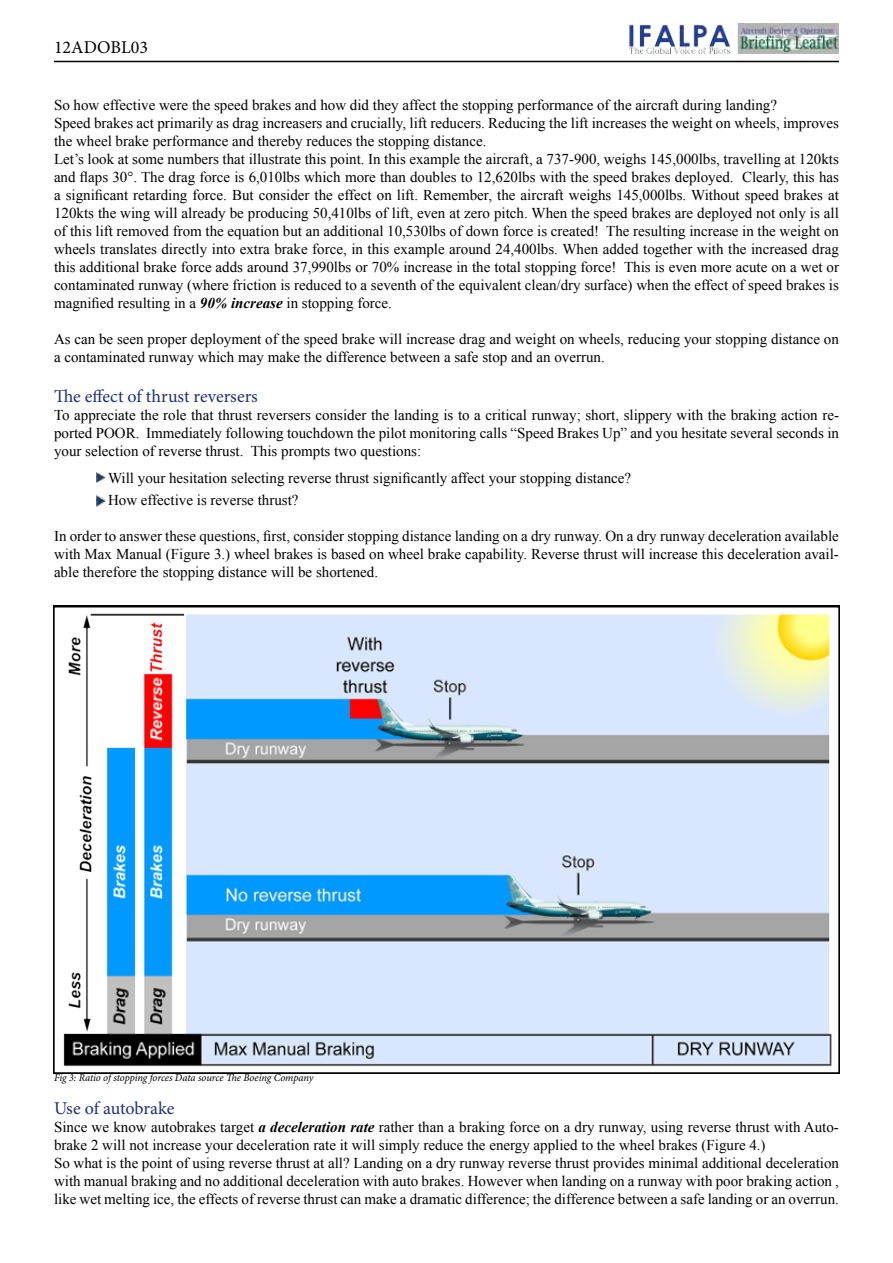
<style>
.page{position:relative;width:893px;height:1263px;background:#fff}
.page>*{position:absolute;margin:0;border:0;box-sizing:border-box;transform-origin:0 0}
.t1{font:18px "Minion Pro";letter-spacing:-.005em;color:#1c2f7e}
.t2{font:18px "Minion Pro";color:#000}
.t3{font:15px/18px "Times New Roman";color:#000}
.t4{font:italic 10.5px "Minion Pro";letter-spacing:-.01em;color:#000}
.s1{font-weight:700;font-style:italic}
</style>
<div class="page">
<hr style="left:54px;top:61px;width:785px;height:1px;background:#000">
<img style="left:629px;top:23px;width:210px;height:31px">
<svg style="left:96px;top:472px;width:9px;height:11px"></svg>
<svg style="left:96px;top:495px;width:9px;height:11px"></svg>
<img style="left:53px;top:606px;width:787px;height:468px">
<p class="t2" style="left:54px;top:36px;width:96px">12ADOBL03</p>
<p class="t3" style="left:54px;top:96px;width:786px">So how effective were the speed brakes and how did they affect the stopping performance of the aircraft during landing?<br>Speed brakes act primarily as drag increasers and crucially, lift reducers. Reducing the lift increases the weight on wheels, improves the wheel brake performance and thereby reduces the stopping distance.<br>Let’s look at some numbers that illustrate this point. In this example the aircraft, a 737-900, weighs 145,000lbs, travelling at 120kts and flaps 30°. The drag force is 6,010lbs which more than doubles to 12,620lbs with the speed brakes deployed. Clearly, this has a significant retarding force. But consider the effect on lift. Remember, the aircraft weighs 145,000lbs. Without speed brakes at 120kts the wing will already be producing 50,410lbs of lift, even at zero pitch. When the speed brakes are deployed not only is all of this lift removed from the equation but an additional 10,530lbs of down force is created! The resulting increase in the weight on wheels translates directly into extra brake force, in this example around 24,400lbs. When added together with the increased drag this additional brake force adds around 37,990lbs or 70% increase in the total stopping force! This is even more acute on a wet or contaminated runway (where friction is reduced to a seventh of the equivalent clean/dry surface) when the effect of speed brakes is magnified resulting in a <span class="s1">90% increase</span> in stopping force.</p>
<p class="t3" style="left:54px;top:330px;width:786px">As can be seen proper deployment of the speed brake will increase drag and weight on wheels, reducing your stopping distance on a contaminated runway which may make the difference between a safe stop and an overrun.</p>
<p class="t1" style="left:54px;top:384px;width:205px">The effect of thrust reversers</p>
<p class="t3" style="left:54px;top:405px;width:786px;text-align:justify">To appreciate the role that thrust reversers consider the landing is to a critical runway; short, slippery with the braking action re&shy;ported POOR. Immediately following touchdown the pilot monitoring calls “Speed Brakes Up” and you hesitate several seconds in your selection of reverse thrust. This prompts two questions:</p>
<p class="t3" style="left:108px;top:466px;width:525px;line-height:22.5px">Will your hesitation selecting reverse thrust significantly affect your stopping distance?<br>How effective is reverse thrust?</p>
<p class="t3" style="left:54px;top:527px;width:786px;text-align:justify">In order to answer these questions, first, consider stopping distance landing on a dry runway. On a dry runway deceleration available with Max Manual (Figure 3.) wheel brakes is based on wheel brake capability. Reverse thrust will increase this deceleration avail&shy;able therefore the stopping distance will be shortened.</p>
<p class="t4" style="left:54px;top:1071px;width:261px">Fig 3: Ratio of stopping forces Data source The Boeing Company</p>
<p class="t1" style="left:54px;top:1096px;width:122px">Use of autobrake</p>
<p class="t3" style="left:54px;top:1117px;width:786px">Since we know autobrakes target <span class="s1">a deceleration rate</span> rather than a braking force on a dry runway, using reverse thrust with Auto&shy;brake 2 will not increase your deceleration rate it will simply reduce the energy applied to the wheel brakes (Figure 4.)<br>So what is the point of using reverse thrust at all? Landing on a dry runway reverse thrust provides minimal additional deceleration with manual braking and no additional deceleration with auto brakes. However when landing on a runway with poor braking action , like wet melting ice, the effects of reverse thrust can make a dramatic difference; the difference between a safe landing or an overrun.</p>
</div>
